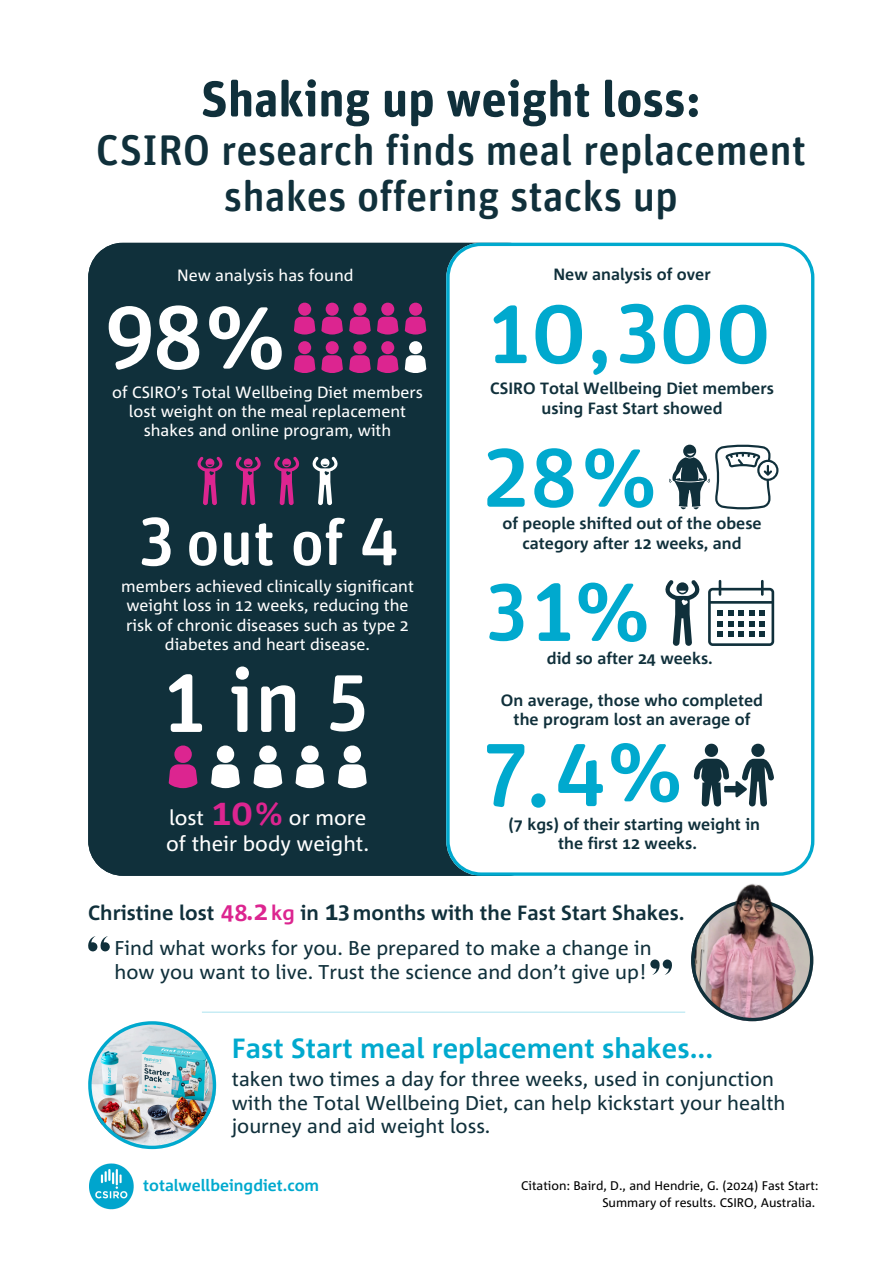
<style>
.page{position:relative;width:894px;height:1264px;background:#fff}
.page>*{position:absolute;margin:0;border:0;box-sizing:border-box;transform-origin:0 0}
.t1{font:500 89.7px "Unit Rounded OT";color:#00a9ce}
.t2{font:500 89.7px "Unit Rounded OT";color:#fff}
.t3{font:500 88.35px "Unit Rounded OT";color:#fff}
.t4{font:500 88.35px "Unit Rounded OT";color:#10303b}
.t5{font:500 83.4px "Unit Rounded OT";color:#00a9ce}
.t6{font:500 82.95px "Unit Rounded OT";color:#00a9ce}
.t7{font:500 80.4px "Unit Rounded OT";color:#00a9ce}
.t8{font:500 79.65px "Unit Rounded OT";color:#fff}
.t9{font:500 68.25px "Unit Rounded OT";color:#fff}
.t10{font:500 64.2px "Unit Rounded OT";color:#fff}
.t11{font:700 50.25px "Unit Rounded OT";color:#10303b}
.t12{font:500 42.75px/46.2px "Unit Rounded OT";color:#10303b;text-align:center}
.t13{font:700 37.65px "Corpid C1";color:#dc2590}
.t14{font:700 31.65px "Corpid C1";color:#dc2590}
.t15{font:700 27.75px "Corpid C1";color:#00a9ce}
.t16{font:700 26.1px "Corpid C1";color:#dc2590}
.t17{font:700 26.1px "Corpid C1";color:#10303b}
.t18{font:700 23.4px "Corpid C1";color:#dc2590}
.t19{font:700 22.95px "Corpid C1";color:#dc2590}
.t20{font:700 21.45px "Corpid C1";color:#10303b}
.t21{font:20.85px/25.5px "Corpid C1";color:#fff;text-align:right}
.t22{font:700 20.55px "Corpid C1";color:#10303b}
.t23{font:19.95px/23.7px "Corpid C1";color:#10303b}
.t24{font:700 16.35px/19.2px "Corpid C1";color:#10303b;text-align:center}
.t25{font:16.35px/19.2px "Corpid C1";color:#fff;text-align:center}
.t26{font:700 16.05px "Corpid C1";color:#00a9ce}
.t27{font:12.45px/16.6px "Corpid C1";color:#000;text-align:right}
.s1{font-size:96px}
.s2{color:#fff}
.s3{color:#10303b}
.s4{color:#dc2590}
</style>
<div class="page">
<img style="left:89px;top:1163px;width:45px;height:46px">
<hr style="left:202px;top:1011px;width:483px;height:1px;background:#00a9ce">
<svg style="left:88px;top:936px;width:22px;height:15px"></svg>
<svg style="left:710px;top:1004px;width:85px;height:17px"></svg>
<img style="left:672px;top:875px;width:142px;height:129px">
<div style="left:88px;top:243px;width:358px;height:632px;background:#10303b"></div>
<svg style="left:294px;top:302px;width:21px;height:32px"></svg>
<svg style="left:294px;top:341px;width:21px;height:31px"></svg>
<svg style="left:321px;top:302px;width:21px;height:32px"></svg>
<svg style="left:321px;top:341px;width:21px;height:31px"></svg>
<svg style="left:349px;top:302px;width:21px;height:32px"></svg>
<svg style="left:349px;top:341px;width:21px;height:31px"></svg>
<svg style="left:377px;top:302px;width:21px;height:32px"></svg>
<svg style="left:377px;top:341px;width:21px;height:31px"></svg>
<svg style="left:404px;top:302px;width:22px;height:32px"></svg>
<svg style="left:404px;top:341px;width:22px;height:31px"></svg>
<svg style="left:446px;top:243px;width:368px;height:632px"></svg>
<svg style="left:668px;top:444px;width:110px;height:65px"></svg>
<svg style="left:295px;top:745px;width:29px;height:43px"></svg>
<svg style="left:211px;top:745px;width:29px;height:43px"></svg>
<svg style="left:169px;top:745px;width:28px;height:43px"></svg>
<svg style="left:253px;top:745px;width:29px;height:43px"></svg>
<svg style="left:338px;top:745px;width:28px;height:43px"></svg>
<svg style="left:664px;top:580px;width:35px;height:66px"></svg>
<svg style="left:708px;top:580px;width:66px;height:66px"></svg>
<svg style="left:693px;top:743px;width:80px;height:63px"></svg>
<img style="left:88px;top:1021px;width:128px;height:128px">
<svg style="left:650px;top:959px;width:21px;height:15px"></svg>
<svg style="left:197px;top:456px;width:26px;height:49px"></svg>
<svg style="left:235px;top:456px;width:26px;height:49px"></svg>
<svg style="left:273px;top:456px;width:26px;height:49px"></svg>
<svg style="left:312px;top:456px;width:26px;height:49px"></svg>
<p class="t11" style="left:200px;top:77px;width:502px">Shaking up weight loss:</p>
<p class="t12" style="left:96px;top:129px;width:711px">CSIRO research finds meal replacement shakes offering stacks up</p>
<p class="t25" style="left:177px;top:265px;width:178px">New analysis has found</p>
<p class="t24" style="left:553px;top:264px;width:159px">New analysis of over</p>
<p class="t2" style="left:152px;top:297px;width:136px">8<span class="s1">%</span></p>
<p class="t5" style="left:616px;top:292px;width:45px">3</p>
<p class="t1" style="left:488px;top:292px;width:284px">10,<span class="s2">3</span>00</p>
<p class="t24" style="left:490px;top:378px;width:285px">CSIRO Total Wellbeing Diet members</p>
<p class="t24" style="left:541px;top:398px;width:182px">using Fast Start showed</p>
<p class="t3" style="left:104px;top:293px;width:53px">9</p>
<p class="t25" style="left:112px;top:382px;width:312px">of CSIRO’s Total Wellbeing Diet members</p>
<p class="t4" style="left:206px;top:293px;width:77px">%</p>
<p class="t25" style="left:129px;top:401px;width:278px">lost weight on the meal replacement shakes and online program, with</p>
<h1 class="t9" style="left:139px;top:507px;width:37px">3</h1>
<h1 class="t9" style="left:359px;top:507px;width:42px">4</h1>
<p class="t10" style="left:137px;top:514px;width:262px"><span class="s3">3</span> out of <span class="s3">4</span></p>
<h2 class="t25" style="left:121px;top:576px;width:294px">members achieved clinically significant weight loss in 12 weeks, reducing the risk of chronic diseases such as type 2 diabetes and heart disease.</h2>
<p class="t2" style="left:164px;top:660px;width:208px">1in<span class="s3">5</span></p>
<p class="t8" style="left:326px;top:663px;width:43px">5</p>
<p class="t13" style="left:211px;top:788px;width:75px">10<span class="s3">%</span></p>
<p class="t14" style="left:255px;top:794px;width:29px">%</p>
<p class="t21" style="left:169px;top:804px;width:37px">lost</p>
<p class="t21" style="left:166px;top:804px;width:204px">or more<br>of their body weight.</p>
<p class="t1" style="left:483px;top:435px;width:176px">2<span class="s2">8</span>%</p>
<p class="t24" style="left:502px;top:513px;width:260px;line-height:20px">of people shifted out of the obese category after 12 weeks, and</p>
<p class="t1" style="left:485px;top:569px;width:166px"><span class="s2">3</span>1%</p>
<h4 class="t6" style="left:530px;top:441px;width:49px">8</h4>
<h6 class="t7" style="left:486px;top:572px;width:43px">3</h6>
<p class="t24" style="left:546px;top:648px;width:167px">did so after 24 weeks.</p>
<p class="t24" style="left:501px;top:690px;width:263px">On average, those who completed the program lost an average of</p>
<h1 class="t1" style="left:483px;top:730px;width:202px">74%</h1>
<p class="t1" style="left:525px;top:735px;width:27px">.</p>
<h2 class="t24" style="left:558px;top:814px;width:203px;text-align:left;text-indent:-50px">(7 kgs) of their starting weight in the first 12 weeks.</h2>
<p class="t18" style="left:221px;top:895px;width:14px">4</p>
<h1 class="t19" style="left:235px;top:898px;width:14px">8</h1>
<p class="t16" style="left:246px;top:894px;width:23px">.2</p>
<p class="t17" style="left:324px;top:894px;width:16px">1</p>
<p class="t20" style="left:338px;top:896px;width:13px">3</p>
<p class="t22" style="left:88px;top:900px;width:597px">Christine lost <span class="s2">48.2</span> <span class="s4">kg</span> in <span class="s2">13</span> months with the Fast Start Shakes.</p>
<h1 class="t23" style="left:115px;top:935px;width:538px">Find what works for you. Be prepared to make a change in how you want to live. Trust the science and don’t give up!</h1>
<p class="t15" style="left:232px;top:1030px;width:483px">Fast Start meal replacement shakes...</p>
<p class="t23" style="left:232px;top:1066px;width:555px">taken two times a day for three weeks, used in conjunction with the Total Wellbeing Diet, can help kickstart your health journey and aid weight loss.</p>
<p class="t26" style="left:143px;top:1174px;width:177px">totalwellbeingdiet.com</p>
<p class="t27" style="left:521px;top:1176px;width:299px">Citation: Baird, D., and Hendrie, G. (2024) Fast Start:<br>Summary of results. CSIRO, Australia.</p>
</div>
